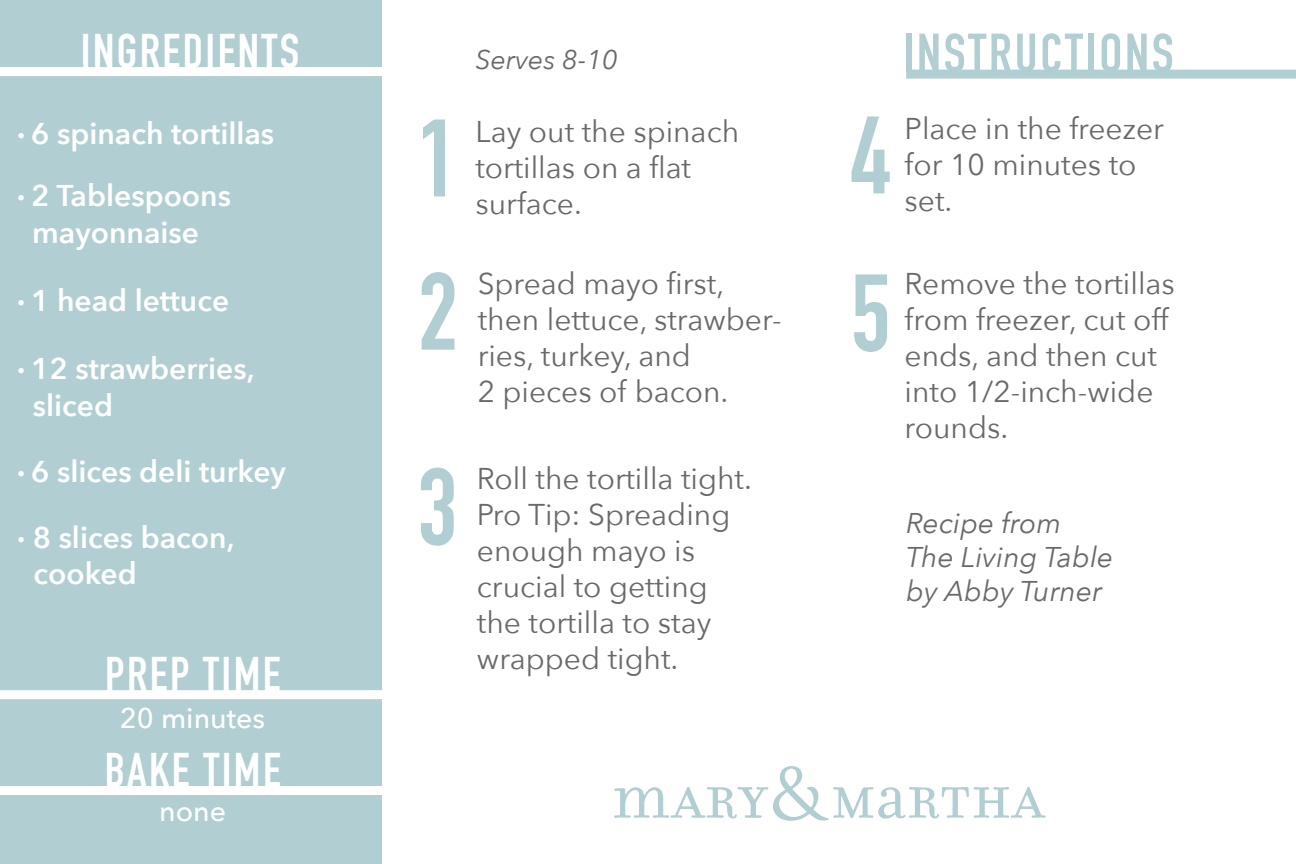
<style>
.page{position:relative;width:1296px;height:864px;background:#fff}
.page>*{position:absolute;margin:0;border:0;box-sizing:border-box;transform-origin:0 0}
.t1{font:700 108px "DIN Condensed";color:#b1ced2}
.t2{font:700 54px "DIN Condensed";letter-spacing:.05em;color:#b1ced2}
.t3{font:700 48px/95.7px "DIN Condensed";letter-spacing:.05em;color:#fff}
.t4{font:30px/36px "Avenir Next";color:#69696c}
.t5{font:600 30px/61.8px "Avenir Next";color:#fff}
.t6{font:italic 28.5px/34.2px "Avenir Next";color:#69696c}
.t7{font:500 28.5px "Avenir Next";color:#fff}
.t8{font:italic 27px "Avenir Next";color:#69696c}
</style>
<div class="page">
<div style="left:0;top:0;width:381px;height:864px;background:#b1ced2"></div>
<div style="left:0;top:67px;width:383px;height:9px;background:#fff"></div>
<div style="left:0;top:690px;width:383px;height:9px;background:#fff"></div>
<div style="left:0;top:786px;width:383px;height:9px;background:#fff"></div>
<div style="left:906px;top:70px;width:390px;height:9px;background:#b1ced2"></div>
<svg style="left:614px;top:766px;width:432px;height:55px"></svg>
<h3 class="t3" style="left:81px;top:3px;width:200px">INGREDIENTS</h3>
<p class="t5" style="left:17px;top:102px;width:259px"><sup>.</sup> 6 spinach tortillas <sup>.</sup> 2 Tablespoons</p>
<p class="t5" style="left:32px;top:201px;width:168px">mayonnaise</p>
<p class="t5" style="left:17px;top:269px;width:213px"><sup>.</sup> 1 head lettuce</p>
<p class="t5" style="left:33px;top:349px;width:223px;line-height:37.8px;text-indent:-16px"><sup>.</sup> 12 strawberries, sliced</p>
<p class="t5" style="left:17px;top:440px;width:270px"><sup>.</sup> 6 slices deli turkey</p>
<p class="t5" style="left:33px;top:519px;width:203px;line-height:36px;text-indent:-16px"><sup>.</sup> 8 slices bacon, cooked</p>
<h3 class="t3" style="left:105px;top:626px;width:177px">PREP TIME<br>BAKE TIME</h3>
<p class="t7" style="left:120px;top:694px;width:147px">20 minutes</p>
<p class="t7" style="left:159px;top:787px;width:68px">none</p>
<p class="t8" style="left:475px;top:36px;width:144px">Serves 8-10</p>
<h2 class="t2" style="left:903px;top:17px;width:64px">INSTRU</h2>
<h2 class="t2" style="left:1040px;top:17px;width:132px">CTIONS</h2>
<h1 class="t1" style="left:417px;top:86px;width:42px">1</h1>
<p class="t4" style="left:475px;top:112px;width:265px">Lay out the spinach tortillas on a flat surface.</p>
<p class="t4" style="left:905px;top:109px;width:261px">Place in the freezer for 10 minutes to set.</p>
<h1 class="t1" style="left:851px;top:83px;width:42px">4</h1>
<h1 class="t1" style="left:418px;top:239px;width:42px">2</h1>
<p class="t4" style="left:478px;top:264px;width:306px">Spread mayo first, then lettuce, strawber&shy;ries, turkey, and<br>2 pieces of bacon.</p>
<h1 class="t1" style="left:417px;top:435px;width:42px">3</h1>
<p class="t4" style="left:477px;top:460px;width:276px">Roll the tortilla tight.<br>Pro Tip: Spreading enough mayo is crucial to getting the tortilla to stay wrapped tight.</p>
<h1 class="t1" style="left:851px;top:241px;width:42px">5</h1>
<p class="t4" style="left:905px;top:264px;width:272px">Remove the tortillas from freezer, cut off ends, and then cut into 1/2-inch-wide rounds.</p>
<p class="t6" style="left:906px;top:504px;width:209px">Recipe from<br>The Living Table by Abby Turner</p>
</div>
